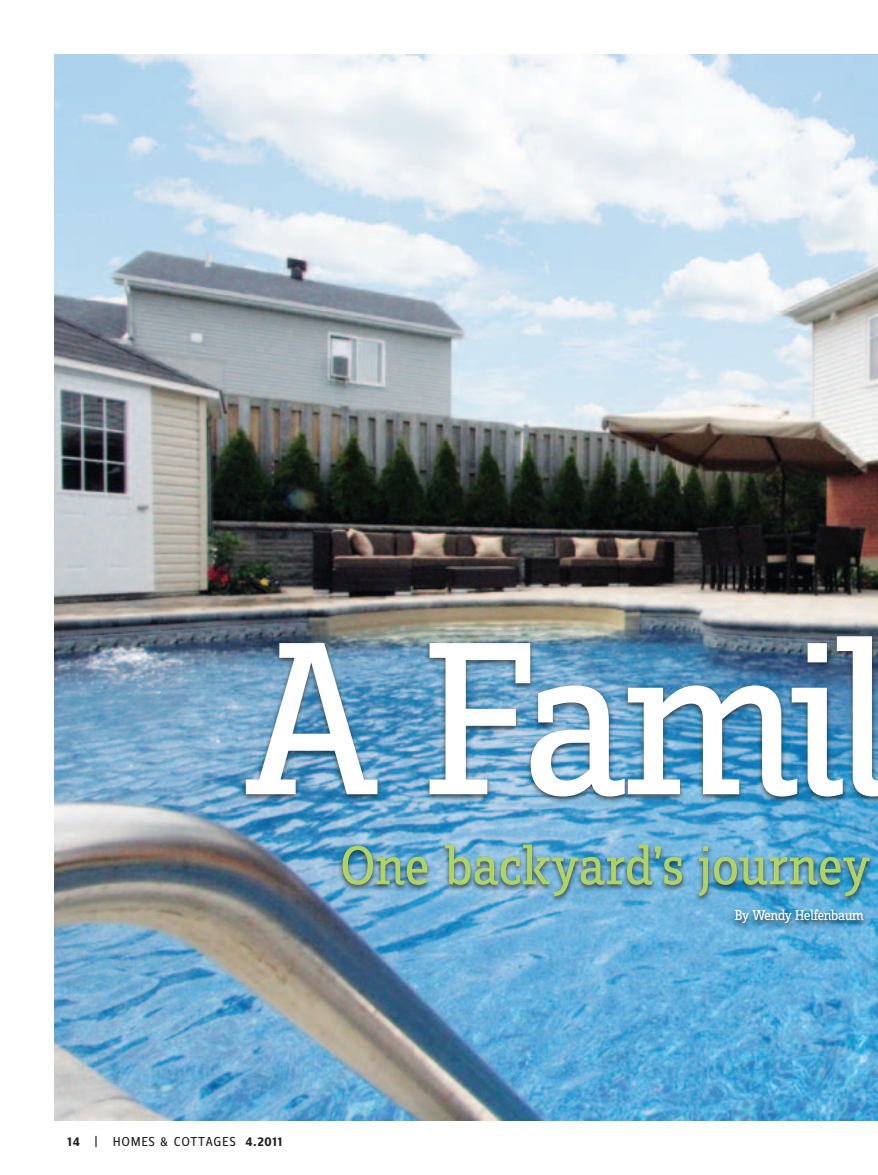
<style>
.page{position:relative;width:878px;height:1175px;background:#fff}
.page>*{position:absolute;margin:0;border:0;box-sizing:border-box;transform-origin:0 0}
.deck{font:226.5px "Zine Slab Dis";letter-spacing:-.065em;color:#fff}
.deck-2{font:57px "Zine Slab Dis";letter-spacing:-.02em;color:#b0d365}
.deck-3{font:15px "Zine Slab Dis";letter-spacing:-.04em;color:#fff}
.t1{font:13.5px "Zine Sans Dis";letter-spacing:.05em;color:#231f20}
.s1{font-weight:700}
</style>
<div class="page">
<img style="left:54px;top:54px;width:824px;height:1066px">
<div style="left:240px;top:631px;width:638px;height:300px;background:#231f20;opacity:.75"></div>
<p class="deck" style="left:241px;top:612px;width:652px">A Famil</p>
<p class="deck-2" style="left:339px;top:838px;width:532px">One backyard’s journey</p>
<p class="deck-3" style="left:734px;top:908px;width:131px">By Wendy Helfenbaum</p>
<p class="t1" style="left:68px;top:1135px;width:216px"><span class="s1">14</span> | HOMES &amp; COTTAGES <span class="s1">4.2011</span></p>
</div>
